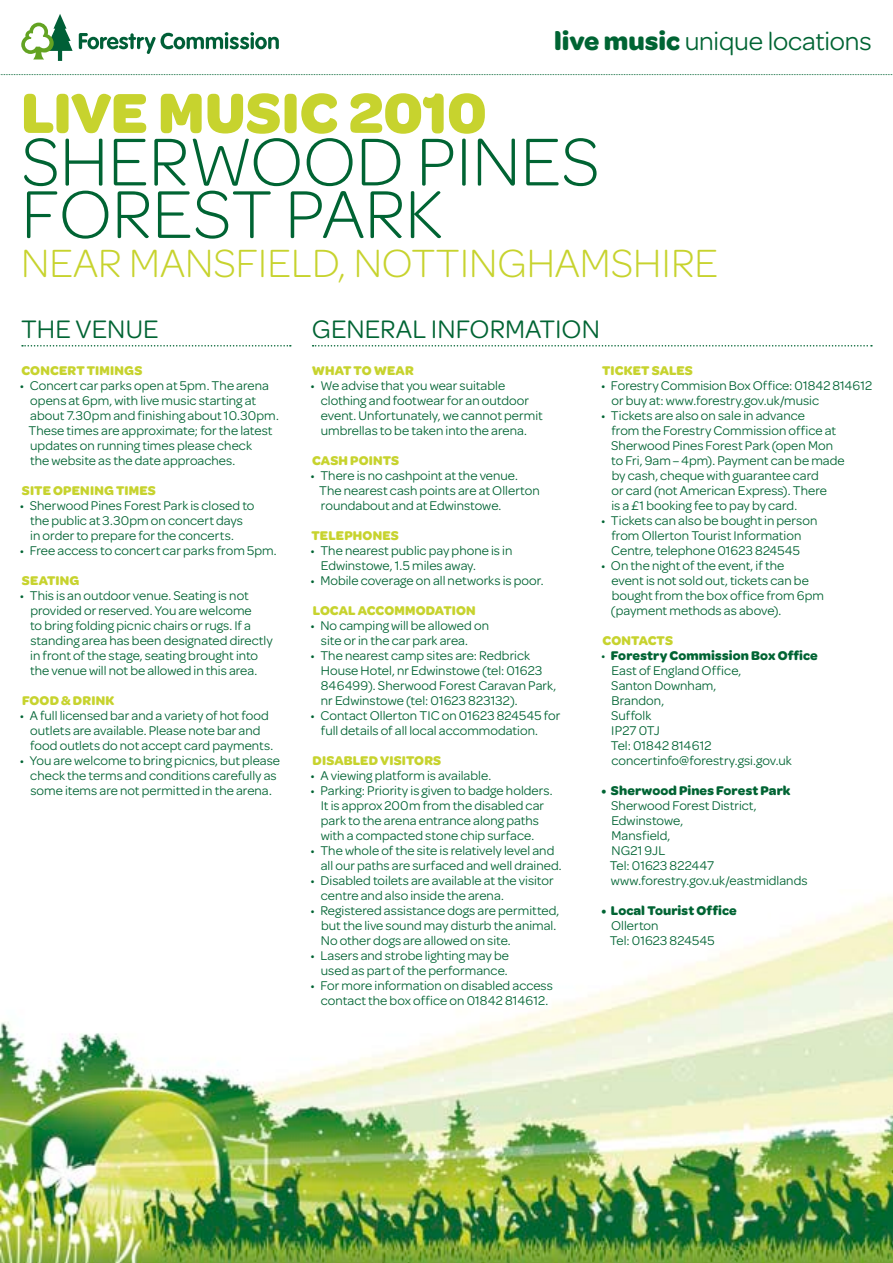
<style>
.page{position:relative;width:893px;height:1263px;background:#fff}
.page>*{position:absolute;margin:0;border:0;box-sizing:border-box;transform-origin:0 0}
.t1{font:300 72px/52.5px "Omnes";color:#006433}
.t2{font:700 60px "Omnes";color:#c7d32e}
.t3{font:300 42px "Omnes";color:#c7d32e}
.t4{font:27px "Omnes";color:#006433}
.t5{font:13.5px/15px "Omnes";color:#006433}
.t6{font:700 13.5px "Omnes";letter-spacing:.015em;color:#c7d32e}
.t7{font:700 13.5px "Omnes";color:#006433}
.s1{font-weight:700}
</style>
<div class="page">
<img style="left:0;top:897px;width:893px;height:366px">
<svg style="left:21px;top:14px;width:52px;height:47px"></svg>
<svg style="left:79px;top:32px;width:200px;height:22px"></svg>
<svg style="left:0;top:74px;width:893px;height:1px"></svg>
<svg style="left:313px;top:345px;width:559px;height:1px"></svg>
<svg style="left:22px;top:345px;width:269px;height:1px"></svg>
<h3 class="t4" style="left:554px;top:26px;width:319px"><span class="s1">live music</span> unique locations</h3>
<h2 class="t2" style="left:21px;top:78px;width:467px">Live music 2010</h2>
<h1 class="t1" style="left:21px;top:135px;width:580px">SHERWOOD PINES<br>FOREST PARK</h1>
<h3 class="t3" style="left:21px;top:240px;width:698px">N EAR MANSFIELD, NOTTINGHAMSHIRE</h3>
<h3 class="t4" style="left:21px;top:313px;width:136px">THE VENUE</h3>
<h3 class="t4" style="left:312px;top:313px;width:211px">GENERAL informat</h3>
<h3 class="t4" style="left:555px;top:313px;width:42px">ion</h3>
<p class="t6" style="left:22px;top:363px;width:11px">CONCER</p>
<p class="t6" style="left:76px;top:363px;width:27px">T TIMIN</p>
<p class="t6" style="left:124px;top:363px;width:19px">GS</p>
<p class="t5" style="left:29px;top:378px;width:252px;text-indent:-9px">• Concert car parks open at 5pm. The arena opens at 6pm, with live music starting at about 7.30pm and finishing about 10.30pm.<br>These times are approximate; for the latest updates on running times please check<br>the website as the date approaches.</p>
<p class="t6" style="left:22px;top:483px;width:135px">SIte opening Times</p>
<p class="t5" style="left:30px;top:498px;width:226px;text-indent:-10px">• Sherwood Pines Forest Park is closed to the public at 3.30pm on concert days in order to prepare for the concerts.</p>
<p class="t5" style="left:20px;top:543px;width:258px">• Free access to concert car parks from 5pm.</p>
<p class="t6" style="left:22px;top:573px;width:59px">SEATING</p>
<p class="t5" style="left:30px;top:588px;width:244px;text-indent:-10px">• This is an outdoor venue. Seating is not provided or reserved. You are welcome<br>to bring folding picnic chairs or rugs. If a standing area has been designated directly in front of the stage, seating brought into the venue will not be allowed in this area.</p>
<p class="t6" style="left:22px;top:693px;width:10px">FOO</p>
<p class="t6" style="left:50px;top:693px;width:42px">D &amp; DRINK</p>
<p class="t5" style="left:30px;top:708px;width:244px;text-indent:-10px">• A full licensed bar and a variety of hot food outlets are available. Please note bar and food outlets do not accept card payments.</p>
<p class="t5" style="left:20px;top:753px;width:262px;text-align:center">• You are welcome to bring picnics, but please check the terms and conditions carefully as some items are not permitted in the arena.</p>
<p class="t6" style="left:312px;top:363px;width:103px">What to wear</p>
<p class="t5" style="left:321px;top:378px;width:223px;text-indent:-10px">• We advise that you wear suitable clothing and footwear for an outdoor event. Unfortunately, we cannot permit umbrellas to be taken into the arena.</p>
<p class="t6" style="left:312px;top:453px;width:88px">Cash Points</p>
<p class="t5" style="left:319px;top:468px;width:222px;text-indent:-9px">• There is no cashpoint at the venue.<br>The nearest cash points are at Ollerton roundabout and at Edwinstowe.</p>
<p class="t6" style="left:312px;top:528px;width:89px">Telephones</p>
<p class="t5" style="left:321px;top:543px;width:193px;text-indent:-10px">• The nearest public pay phone is in<br>Edwinstowe, 1.5 miles away.</p>
<p class="t5" style="left:311px;top:573px;width:235px">• Mobile coverage on all networks is poor.</p>
<p class="t6" style="left:313px;top:603px;width:10px">LOCAL</p>
<p class="t6" style="left:358px;top:603px;width:11px">ACCOMMO</p>
<p class="t6" style="left:426px;top:603px;width:35px">DATION</p>
<p class="t5" style="left:321px;top:618px;width:170px;text-indent:-10px">• No camping will be allowed on site or in the car park area.</p>
<p class="t5" style="left:321px;top:648px;width:237px;text-indent:-10px">• The nearest camp sites are: Redbrick House Hotel, nr Edwinstowe (tel: 01623<br>846499). Sherwood Forest Caravan Park, nr Edwinstowe (tel: 01623 823132).</p>
<p class="t5" style="left:321px;top:708px;width:241px;text-indent:-10px">• Contact Ollerton TI C on 01623 824545 for full details of all local accommodation.</p>
<p class="t6" style="left:313px;top:753px;width:19px">DISABLE</p>
<p class="t6" style="left:369px;top:753px;width:19px">D VISI</p>
<p class="t6" style="left:406px;top:753px;width:18px">TORS</p>
<p class="t5" style="left:311px;top:768px;width:182px">• A viewing platform is available.</p>
<p class="t5" style="left:311px;top:783px;width:244px;text-align:center">• Parking: Priority is given to badge holders.<br>It is approx 200m from the disabled car park to the arena entrance along paths with a compacted stone chip surface.</p>
<p class="t5" style="left:321px;top:843px;width:242px;text-indent:-10px">• The whole of the site is relatively level and all our paths are surfaced and well drained.</p>
<p class="t5" style="left:321px;top:873px;width:234px;text-indent:-10px">• Disabled toilets are available at the visitor centre and also inside the arena.</p>
<p class="t5" style="left:321px;top:903px;width:240px;text-indent:-10px">• Registered assistance dogs are permitted, but the live sound may disturb the animal.<br>No other dogs are allowed on site.</p>
<p class="t5" style="left:310px;top:948px;width:200px;text-align:right">• Lasers and strobe lighting may be used as part of the performance.</p>
<p class="t5" style="left:311px;top:978px;width:244px;text-align:center">• For more information on disabled access contact the box office on 01842 814612.</p>
<p class="t6" style="left:602px;top:363px;width:92px">Ticket Sales</p>
<p class="t5" style="left:611px;top:378px;width:262px;text-indent:-10px">• Forestry Commision Box Office: 01842 814612 or buy at: www.forestry.gov.uk/music</p>
<p class="t5" style="left:611px;top:408px;width:235px;text-indent:-10px">• Tickets are also on sale in advance<br>from the Forestry Commission office at Sherwood Pines Forest Park (open Mon to Fri, 9am–4pm). Payment can be made by cash, cheque with guarantee card<br>or card (not American Express). There<br>is a £1 booking fee to pay by card.</p>
<p class="t5" style="left:601px;top:513px;width:218px;text-align:center">• Tickets can also be bought in person from Ollerton Tourist I nformation<br>Centre, telephone 01623 824545</p>
<p class="t5" style="left:611px;top:558px;width:215px;text-indent:-10px">• O n the night of the event, if the<br>event is not sold out, tickets can be bought from the box office from 6pm (payment methods as above).</p>
<p class="t6" style="left:603px;top:633px;width:11px">CON</p>
<p class="t6" style="left:631px;top:633px;width:43px">TACTS</p>
<p class="t5" style="left:611px;top:648px;width:208px;text-indent:-10px">• <span class="s1">Forestry Commission Box Office<br></span>East of England Office,<br>Santon Downham,<br>Brandon,<br>Suffolk<br>I P27 0TJ<br>Tel: 01842 814612 concertinfo@forestry.gsi.gov.uk</p>
<p class="t7" style="left:602px;top:783px;width:191px">• Sherwood Pines Forest Park</p>
<p class="t5" style="left:610px;top:798px;width:199px">Sherwood Forest District,<br>Edwinstowe,<br>Mansfield,<br>NG21 9JL<br>Tel: 01623 822447 www.forestry.gov.uk/eastmidlands</p>
<p class="t7" style="left:602px;top:903px;width:136px">• Local Tourist Office</p>
<p class="t5" style="left:610px;top:918px;width:106px">Ollerton<br>Tel: 01623 824545</p>
</div>
